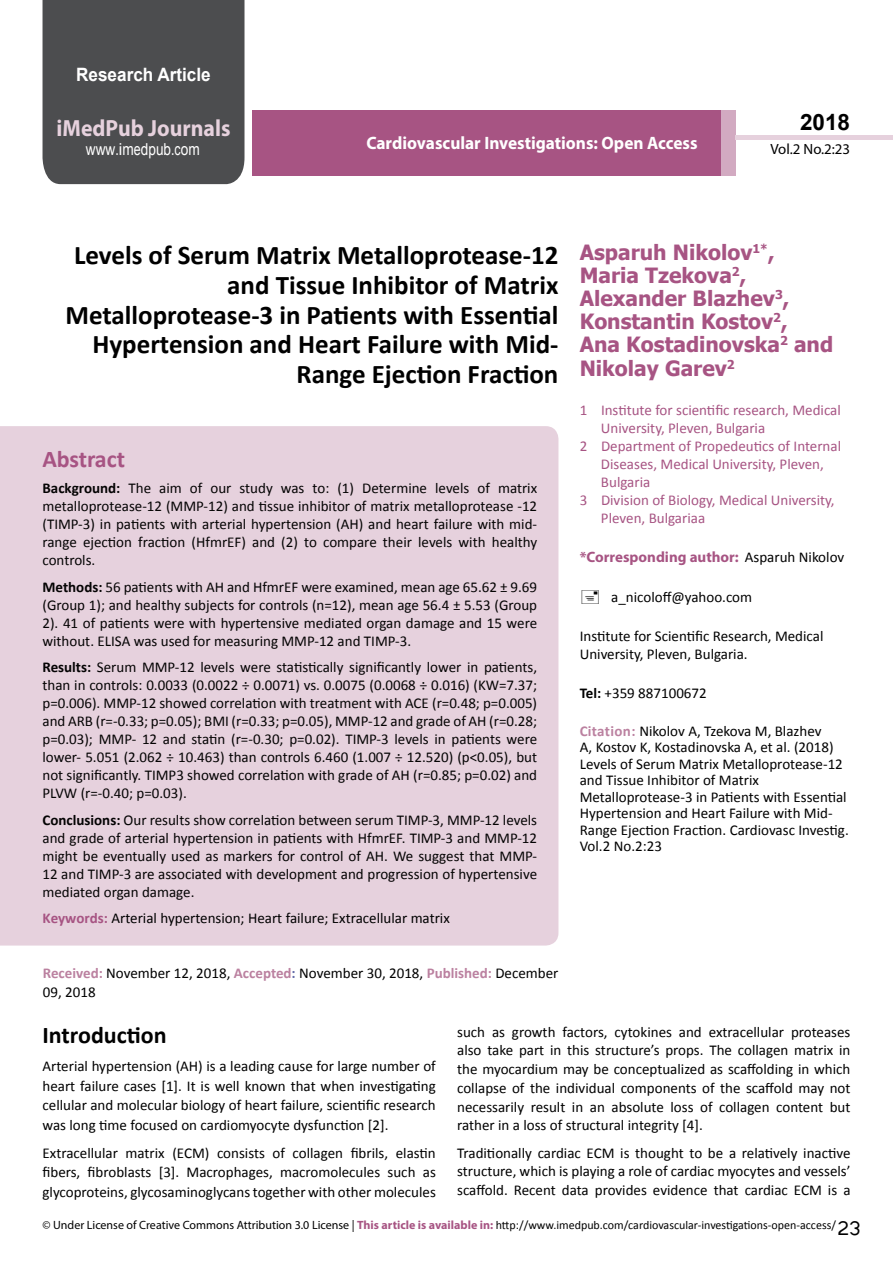
<style>
.page{position:relative;width:893px;height:1263px;background:#fff}
.page>*{position:absolute;margin:0;border:0;box-sizing:border-box;transform-origin:0 0}
.t1{font:700 27px/29.7px "Calibri";color:#000;text-align:right}
.t2{font:25.5px "Tunga";color:#000}
.t3{font:700 24px "Calibri";color:#000}
.t4{font:700 24px "Calibri";letter-spacing:-.005em;color:#a75483}
.t5{font:700 23.4px "Myriad Pro";color:#e6d1dd;scale:.93 1}
.t6{font:700 22.5px "Arial";color:#000}
.t7{font:700 21px/23.1px "Tahoma";color:#a75483}
.t8{font:700 18.45px "Arial";color:#fff;scale:.93 1}
.t9{font:700 18px "Myriad Pro";color:#fff;scale:.96 1}
.t10{font:16.5px "Arial";color:#fff;scale:.83 1}
.t11{font:15px/18.8px "Calibri";color:#000;text-align:justify}
.t12{font:15px/18px "Calibri";color:#040303;text-align:justify}
.t13{font:15px "Calibri";color:#a75483}
.t14{font:700 15px "Myriad Pro";color:#a75483}
.t15{font:14.85px "Myriad Pro";color:#000}
.t16{font:12px "Calibri";color:#000}
.s1{font-family:"Calibri"}
.s2{font-weight:700}
.s3{font-weight:700;color:#a75483}
.s4{font-family:"Calibri";font-weight:400;color:#000}
.s5{font-weight:700;color:#bb81a0}
.s6{font-weight:700;color:#6269a7}
.s7{font-family:"Myriad Pro"}
.s8{font-family:"Myriad Pro";font-weight:700;color:#a75483}
</style>
<div class="page">
<div style="left:43px;top:0;width:201px;height:184px;background:#4c4d4f"></div>
<div style="left:720px;top:110px;width:16px;height:66px;background:#d2aac1"></div>
<div style="left:736px;top:135px;width:157px;height:5px;background:#e6d1dd"></div>
<div style="left:252px;top:110px;width:469px;height:66px;background:#a75483"></div>
<div style="left:0;top:426px;width:558px;height:519px;background:#e6d1dd"></div>
<p class="t8" style="left:76px;top:62px;width:146px">Research Article</p>
<h3 class="t5" style="left:57px;top:113px;width:188px">iMedPub Journals</h3>
<p class="t10" style="left:86px;top:139px;width:139px">www<span class="s1">.</span>imedpub<span class="s1">.</span>com</p>
<p class="t9" style="left:366px;top:132px;width:346px">Cardiovascular Investigations: Open Access</p>
<h3 class="t6" style="left:800px;top:107px;width:52px">2018</h3>
<p class="t15" style="left:770px;top:140px;width:81px">Vol.2 No.2:23</p>
<h1 class="t1" style="left:66px;top:240px;width:494px">Levels of Serum Matrix Metalloprotease-12 and Tissue Inhibitor of Matrix Metalloprotease-3 in Patients with Essential Hypertension and Heart Failure with Mid-Range Ejection Fraction</h1>
<h3 class="t4" style="left:43px;top:444px;width:84px">Abstract</h3>
<p class="t12" style="left:43px;top:479px;width:496px"><span class="s2">Background:</span> The aim of our study was to: (1) Determine levels of matrix metalloprotease-12 (MMP-12) and tissue inhibitor of matrix metalloprotease -12 (TIMP-3) in patients with arterial hypertension (AH) and heart failure with mid&shy;range ejection fraction (HfmrEF) and (2) to compare their levels with healthy controls.</p>
<p class="t12" style="left:42px;top:578px;width:496px"><span class="s2">Methods:</span> 56 patients with AH and HfmrEF were examined, mean age 65.62 ± 9.69 (Group 1); and healthy subjects for controls (n=12), mean age 56.4 ± 5.53 (Group 2). 41 of patients were with hypertensive mediated organ damage and 15 were without. ELISA was used for measuring MMP-12 and TIMP-3.</p>
<p class="t12" style="left:42px;top:658px;width:496px"><span class="s2">Results:</span> Serum MMP-12 levels were statistically significantly lower in patients, than in controls: 0.0033 (0.0022 ÷ 0.0071) vs. 0.0075 (0.0068 ÷ 0.016) (KW=7.37; p=0.006). MMP-12 showed correlation with treatment with ACE (r=0.48; p=0.005) and ARB (r=-0.33; p=0.05); BMI (r=0.33; p=0.05), MMP-12 and grade of AH (r=0.28; p=0.03); MMP- 12 and statin (r=-0.30; p=0.02). TIMP-3 levels in patients were lower- 5.051 (2.062 ÷ 10.463) than controls 6.460 (1.007 ÷ 12.520) (p&lt;0.05), but not significantly. TIMP3 showed correlation with grade of AH (r=0.85; p=0.02) and PLVW (r=-0.40; p=0.03).</p>
<p class="t12" style="left:42px;top:811px;width:496px"><span class="s2">Conclusions:</span> Our results show correlation between serum TIMP-3, MMP-12 levels and grade of arterial hypertension in patients with HfmrEF. TIMP-3 and MMP-12 might be eventually used as markers for control of AH. We suggest that MMP-12 and TIMP-3 are associated with development and progression of hypertensive mediated organ damage.</p>
<p class="t11" style="left:42px;top:909px;width:409px"><span class="s3">Keywords:</span> Аrterial hypertension; Heart failure; Extracellular matrix</p>
<h3 class="t7" style="left:580px;top:240px;width:255px">Asparuh Nikolov<sup>1*</sup>,<br>Maria Tzekova<sup>2</sup>,<br>Alexander Blazhev<sup>3</sup>,<br>Konstantin Kostov<sup>2</sup>,<br>Ana Kostadinovska<sup>2</sup> and<br>Nikolay Garev<sup>2</sup></h3>
<p class="t13" style="left:580px;top:401px;width:263px">1 Institute for scientific research, Medical</p>
<p class="t13" style="left:601px;top:419px;width:166px">University, Pleven, Bulgaria</p>
<p class="t13" style="left:580px;top:437px;width:263px">2 Department of Propedeutics of Internal</p>
<p class="t13" style="left:601px;top:455px;width:224px">Diseases, Medical University, Pleven,</p>
<p class="t13" style="left:601px;top:473px;width:51px">Bulgaria</p>
<p class="t13" style="left:580px;top:491px;width:256px">3 Division of Biology, Medical University,</p>
<p class="t13" style="left:601px;top:509px;width:106px">Pleven, Bulgariaa</p>
<p class="t14" style="left:580px;top:547px;width:266px">*Corresponding author: <span class="s4">Asparuh Nikolov</span></p>
<p class="t11" style="left:611px;top:587px;width:142px">a_nicoloff@yahoo.com</p>
<p class="t11" style="left:580px;top:627px;width:245px;line-height:18px">Institute for Scientific Research, Medical<br>University, Pleven, Bulgaria.</p>
<p class="t11" style="left:580px;top:684px;width:129px"><span class="s2">Tel:</span> +359 887100672</p>
<p class="t11" style="left:580px;top:723px;width:271px;line-height:16.5px;text-align:left"><span class="s5">Citation:</span> Nikolov A, Tzekova M, Blazhev<br>A, Kostov K, Kostadinovska A, et al. (2018)<br>Levels of Serum Matrix Metalloprotease-12 and Tissue Inhibitor of Matrix Metalloprotease-3 in Patients with Essential Hypertension and Heart Failure with Mid-Range Ejection Fraction. Cardiovasc Investig.<br>Vol.2 No.2:23</p>
<p class="t11" style="left:43px;top:964px;width:517px"><span class="s5">Received:</span> November 12, 2018, <span class="s5">Accepted</span><span class="s6">:</span> November 30, 2018, <span class="s5">Published:</span> December<br>09, 2018</p>
<h3 class="t3" style="left:43px;top:1020px;width:126px">Introduction</h3>
<p class="t11" style="left:43px;top:1056px;width:395px;line-height:19.5px">Arterial hypertension (AH) is a leading cause for large number of heart failure cases [1]. It is well known that when investigating cellular and molecular biology of heart failure, scientific research was long time focused on cardiomyocyte dysfunction [2].</p>
<p class="t11" style="left:43px;top:1143px;width:395px;line-height:19.5px">Extracellular matrix (ECM) consists of collagen fibrils, elastin fibers, fibroblasts [3]. Macrophages, macromolecules such as glycoproteins, glycosaminoglycans together with other molecules</p>
<p class="t11" style="left:457px;top:1022px;width:395px">such as growth factors, cytokines and extracellular proteases also take part in this structure’s props. The collagen matrix in the myocardium may be conceptualized as scaffolding in which collapse of the individual components of the scaffold may not necessarily result in an absolute loss of collagen content but rather in a loss of structural integrity [4].</p>
<p class="t11" style="left:457px;top:1143px;width:395px">Traditionally cardiac ECM is thought to be a relatively inactive structure, which is playing a role of cardiac myocytes and vessels’ scaffold. Recent data provides evidence that cardiac ECM is a</p>
<p class="t16" style="left:43px;top:1218px;width:795px"><span class="s7">© Under License of Creative Commons Attribution 3.0 License |</span> <span class="s8">This article is available in:</span> http://www.imedpub.com/cardiovascular-investigations-open-access/</p>
<h2 class="t2" style="left:837px;top:1211px;width:25px">23</h2>
</div>
